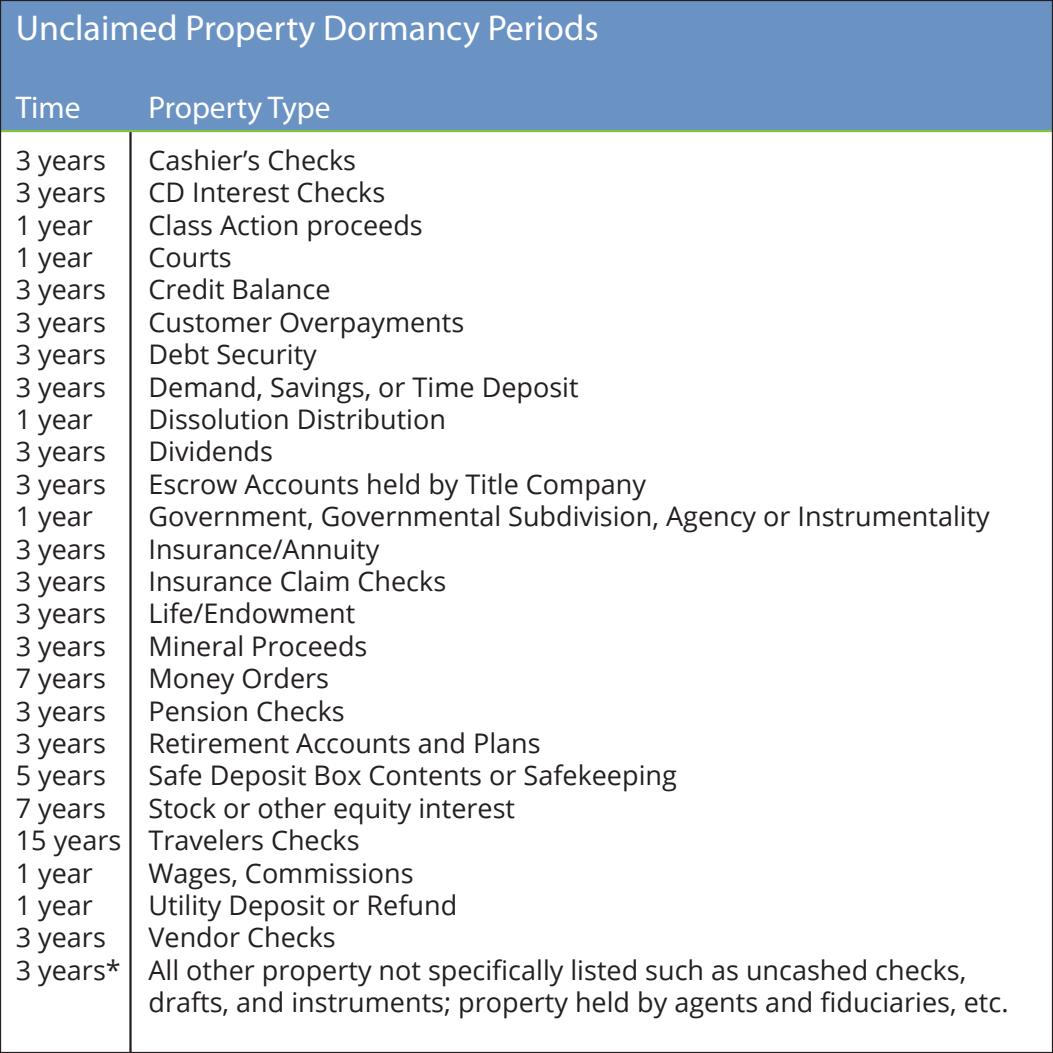
<style>
.page{position:relative;width:1053px;height:1053px;background:#fff}
.page>*{position:absolute;margin:0;border:0;box-sizing:border-box;transform-origin:0 0}
.t1{font:36px "Abel";color:#fff}
.t2{font:31.5px "Abel";color:#fff}
.t3{font:27px/32.4px "Open Sans";color:#231f20}
</style>
<div class="page">
<div style="left:0;top:0;width:1053px;height:131px;background:#6a93c4"></div>
<hr style="left:129px;top:131px;width:3px;height:922px;background:#231f20">
<hr style="left:0;top:130px;width:1053px;height:2px;background:#82c340">
<h1 class="t1" style="left:16px;top:14px;width:584px">Unclaimed Property Dormancy Periods</h1>
<p class="t2" style="left:16px;top:96px;width:66px">Time</p>
<p class="t2" style="left:149px;top:96px;width:184px">Property Type</p>
<p class="t3" style="left:16px;top:147px;width:107px">3 years<br>3 years<br>1 year<br>1 year<br>3 years<br>3 years<br>3 years<br>3 years<br>1 year<br>3 years<br>3 years<br>1 year<br>3 years<br>3 years<br>3 years<br>3 years<br>7 years<br>3 years<br>3 years<br>5 years<br>7 years<br>15 years<br>1 year<br>1 year<br>3 years<br>3 years*</p>
<p class="t3" style="left:149px;top:147px;width:862px">Cashier’s Checks<br>CD Interest Checks<br>Class Action proceeds<br>Courts<br>Credit Balance<br>Customer Overpayments<br>Debt Security<br>Demand, Savings, or Time Deposit<br>Dissolution Distribution<br>Dividends<br>Escrow Accounts held by Title Company<br>Government, Governmental Subdivision, Agency or Instrumentality<br>Insurance/Annuity<br>Insurance Claim Checks<br>Life/Endowment<br>Mineral Proceeds<br>Money Orders<br>Pension Checks<br>Retirement Accounts and Plans<br>Safe Deposit Box Contents or Safekeeping<br>Stock or other equity interest<br>Travelers Checks<br>Wages, Commissions<br>Utility Deposit or Refund<br>Vendor Checks<br>All other property not specifically listed such as uncashed checks, drafts, and instruments; property held by agents and fiduciaries, etc.</p>
</div>
